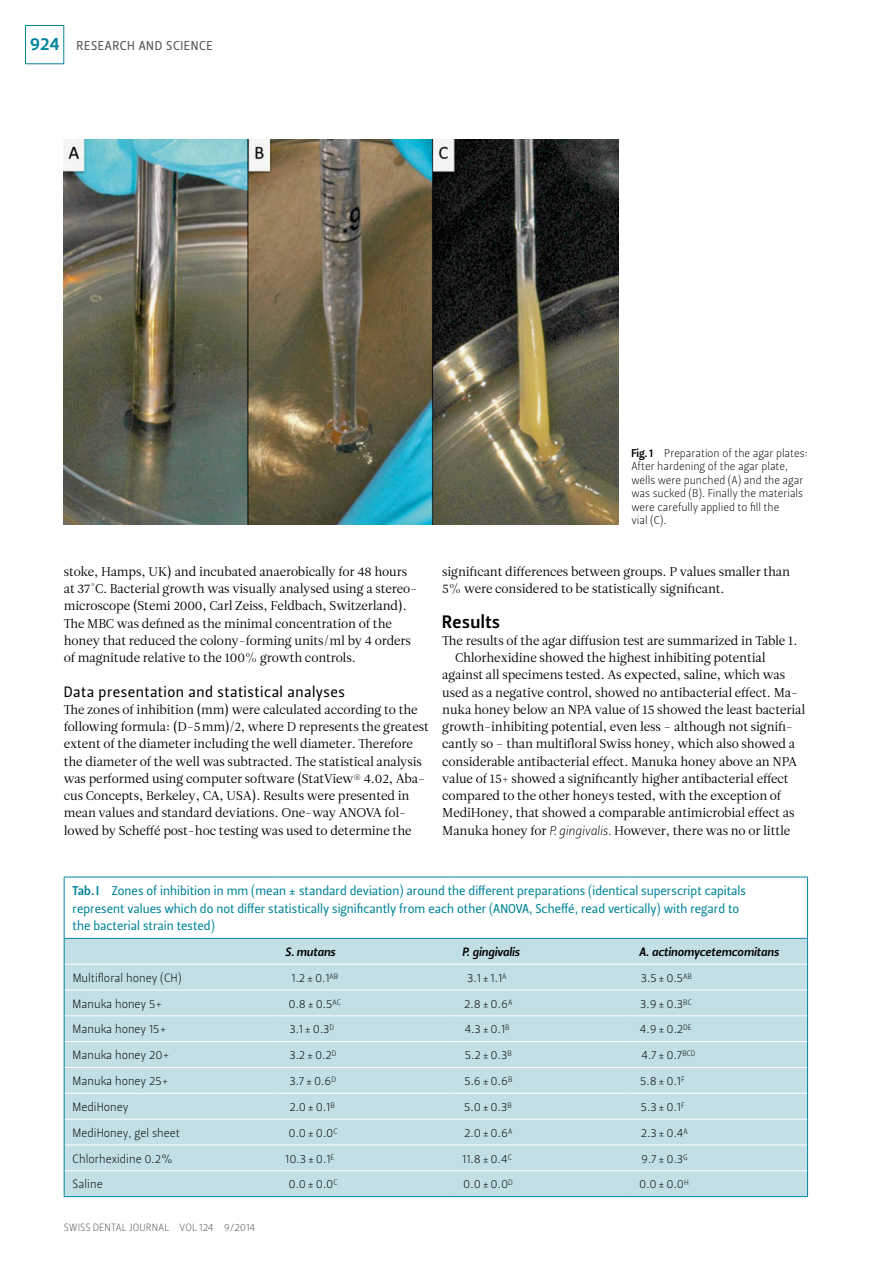
<style>
.page{position:relative;width:893px;height:1263px;background:#fff}
.page>*{position:absolute;margin:0;border:0;box-sizing:border-box;transform-origin:0 0}
.t1{font:18px "Leitura Sans Grot 3";letter-spacing:.03em;color:#000}
.t2{font:15px "Leitura Sans Grot 2";letter-spacing:.03em;color:#000}
.t3{font:12.75px/17.2px "Leitura Roman 1";letter-spacing:-.01em;color:#000}
.t4{font:12.75px/17.2px "Leitura Sans Grot 2";color:#00859a}
.t5{font:12.75px "Leitura Sans Grot 2";letter-spacing:.045em;color:#565655}
.t6{font:12px "Leitura Sans Grot 1";color:#000}
.t7{font:12px "Leitura Sans Italic 3";color:#000}
.t8{font:11.25px/13.5px "Leitura Sans Grot 1";color:#000}
.t9{font:10.5px "Leitura Sans Grot 1";letter-spacing:.02em;color:#565655}
.s1{font-family:"Leitura Sans Grot 3";font-size:18px;color:#00859a}
.s2{font-family:"Leitura Sans Grot 3"}
.s3{font-family:"Leitura Sans Italic 1"}
</style>
<div class="page">
<div style="left:25px;top:25px;width:39px;height:39px;border:1px solid #00859a"></div>
<img style="left:64px;top:140px;width:555px;height:384px">
<div style="left:65px;top:939px;width:742px;height:257px;background:#c2dfe6"></div>
<hr style="left:65px;top:964px;width:212px;height:1px;background:#fff">
<hr style="left:277px;top:964px;width:177px;height:1px;background:#fff">
<hr style="left:454px;top:964px;width:177px;height:1px;background:#fff">
<hr style="left:631px;top:964px;width:176px;height:1px;background:#fff">
<hr style="left:65px;top:990px;width:212px;height:1px;background:#fff">
<hr style="left:277px;top:990px;width:177px;height:1px;background:#fff">
<hr style="left:454px;top:990px;width:177px;height:1px;background:#fff">
<hr style="left:631px;top:990px;width:176px;height:1px;background:#fff">
<hr style="left:65px;top:1015px;width:212px;height:1px;background:#fff">
<hr style="left:277px;top:1015px;width:177px;height:1px;background:#fff">
<hr style="left:454px;top:1015px;width:177px;height:1px;background:#fff">
<hr style="left:631px;top:1015px;width:176px;height:1px;background:#fff">
<hr style="left:65px;top:1041px;width:212px;height:1px;background:#fff">
<hr style="left:277px;top:1041px;width:177px;height:1px;background:#fff">
<hr style="left:454px;top:1041px;width:177px;height:1px;background:#fff">
<hr style="left:631px;top:1041px;width:176px;height:1px;background:#fff">
<hr style="left:65px;top:1067px;width:212px;height:1px;background:#fff">
<hr style="left:277px;top:1067px;width:177px;height:1px;background:#fff">
<hr style="left:454px;top:1067px;width:177px;height:1px;background:#fff">
<hr style="left:631px;top:1067px;width:176px;height:1px;background:#fff">
<hr style="left:65px;top:1093px;width:212px;height:1px;background:#fff">
<hr style="left:277px;top:1093px;width:177px;height:1px;background:#fff">
<hr style="left:454px;top:1093px;width:177px;height:1px;background:#fff">
<hr style="left:631px;top:1093px;width:176px;height:1px;background:#fff">
<hr style="left:65px;top:1119px;width:212px;height:1px;background:#fff">
<hr style="left:277px;top:1119px;width:177px;height:1px;background:#fff">
<hr style="left:454px;top:1119px;width:177px;height:1px;background:#fff">
<hr style="left:631px;top:1119px;width:176px;height:1px;background:#fff">
<hr style="left:65px;top:1144px;width:212px;height:1px;background:#fff">
<hr style="left:277px;top:1144px;width:177px;height:1px;background:#fff">
<hr style="left:454px;top:1144px;width:177px;height:1px;background:#fff">
<hr style="left:631px;top:1144px;width:176px;height:1px;background:#fff">
<hr style="left:65px;top:1170px;width:212px;height:1px;background:#fff">
<hr style="left:277px;top:1170px;width:177px;height:1px;background:#fff">
<hr style="left:454px;top:1170px;width:177px;height:1px;background:#fff">
<hr style="left:631px;top:1170px;width:176px;height:1px;background:#fff">
<svg style="left:64px;top:939px;width:1px;height:257px"></svg>
<svg style="left:807px;top:939px;width:1px;height:257px"></svg>
<hr style="left:64px;top:1196px;width:213px;height:1px;background:#00859a">
<hr style="left:277px;top:1196px;width:177px;height:1px;background:#00859a">
<hr style="left:454px;top:1196px;width:177px;height:1px;background:#00859a">
<hr style="left:631px;top:1196px;width:177px;height:1px;background:#00859a">
<hr style="left:64px;top:877px;width:213px;height:1px;background:#00859a">
<hr style="left:64px;top:877px;width:1px;height:61px;background:#00859a">
<hr style="left:277px;top:877px;width:177px;height:1px;background:#00859a">
<hr style="left:454px;top:877px;width:177px;height:1px;background:#00859a">
<hr style="left:631px;top:877px;width:177px;height:1px;background:#00859a">
<hr style="left:807px;top:877px;width:1px;height:61px;background:#00859a">
<hr style="left:64px;top:938px;width:213px;height:1px;background:#00859a">
<hr style="left:277px;top:938px;width:177px;height:1px;background:#00859a">
<hr style="left:454px;top:938px;width:177px;height:1px;background:#00859a">
<hr style="left:631px;top:938px;width:177px;height:1px;background:#00859a">
<p class="t5" style="left:30px;top:38px;width:185px"><span class="s1">924</span> RESEARCH AND SCIENCE</p>
<p class="t8" style="left:631px;top:446px;width:178px"><span class="s2">Fig.1</span> Preparation of the agar plates:<br>After hardening of the agar plate, wells were punched (A) and the agar was sucked (B). Finally the materials were carefully applied to fill the<br>vial (C).</p>
<p class="t3" style="left:64px;top:563px;width:355px">stoke, Hamps, UK) and incubated anaerobically for 48 hours at 37°C. Bacterial growth was visually analysed using a stereo&shy;microscope (Stemi 2000, Carl Zeiss, Feldbach, Switzerland).<br>The MBC was defined as the minimal concentration of the honey that reduced the colony-forming units/ml by 4 orders of magnitude relative to the 100% growth controls.</p>
<p class="t2" style="left:64px;top:683px;width:283px">Data presentation and statistical analyses</p>
<p class="t3" style="left:64px;top:701px;width:367px">The zones of inhibition (mm) were calculated according to the following formula: (D-5mm)/2, where D represents the greatest extent of the diameter including the well diameter. Therefore the diameter of the well was subtracted. The statistical analysis was performed using computer software (StatView<sup>®</sup> 4.02, Aba&shy;cus Concepts, Berkeley, CA, USA). Results were presented in mean values and standard deviations. One-way ANOVA fol&shy;lowed by Scheffé post-hoc testing was used to determine the</p>
<p class="t3" style="left:442px;top:563px;width:349px">significant differences between groups. P values smaller than<br>5% were considered to be statistically significant.</p>
<h1 class="t1" style="left:442px;top:611px;width:59px">Results</h1>
<p class="t3" style="left:442px;top:632px;width:357px">The results of the agar diffusion test are summarized in Table 1.</p>
<p class="t3" style="left:455px;top:649px;width:312px">Chlorhexidine showed the highest inhibiting potential</p>
<p class="t3" style="left:442px;top:666px;width:344px">against all specimens tested. As expected, saline, which was</p>
<p class="t3" style="left:442px;top:684px;width:357px">used as a negative control, showed no antibacterial effect. Ma-</p>
<p class="t3" style="left:442px;top:701px;width:364px">nuka honey below an NPA value of 15 showed the least bacterial</p>
<p class="t3" style="left:442px;top:718px;width:352px">growth-inhibiting potential, even less – although not signifi-</p>
<p class="t3" style="left:442px;top:735px;width:354px">cantly so – than multifloral Swiss honey, which also showed a</p>
<p class="t3" style="left:442px;top:753px;width:356px">considerable antibacterial effect. Manuka honey above an NPA</p>
<p class="t3" style="left:442px;top:770px;width:348px">value of 15+ showed a significantly higher antibacterial effect</p>
<p class="t3" style="left:442px;top:787px;width:341px">compared to the other honeys tested, with the exception of</p>
<p class="t3" style="left:442px;top:804px;width:354px">MediHoney, that showed a comparable antimicrobial effect as</p>
<p class="t3" style="left:442px;top:822px;width:350px">Manuka honey for <span class="s3">P. gingivalis.</span> However, there was no or little</p>
<p class="t4" style="left:73px;top:882px;width:675px"><span class="s2">Tab.I</span> Zones of inhibition in mm (mean ± standard deviation) around the different preparations (identical superscript capitals represent values which do not differ statistically significantly from each other (ANOVA, Scheffé, read vertically) with regard to the bacterial strain tested)</p>
<p class="t7" style="left:285px;top:945px;width:52px">S. mutans</p>
<p class="t7" style="left:462px;top:945px;width:59px">P. gingivalis</p>
<p class="t7" style="left:639px;top:945px;width:141px">A. actinomycetemcomitans</p>
<p class="t6" style="left:73px;top:970px;width:111px">Multifloral honey (CH)</p>
<p class="t6" style="left:292px;top:970px;width:48px">1.2±0.1<sup>AB</sup></p>
<p class="t6" style="left:467px;top:970px;width:41px">3.1±1.1<sup>A</sup></p>
<p class="t6" style="left:641px;top:970px;width:53px">3.5±0.5<sup>AB</sup></p>
<p class="t6" style="left:73px;top:996px;width:91px">Manuka honey 5+</p>
<p class="t6" style="left:288px;top:996px;width:54px">0.8±0.5<sup>AC</sup></p>
<p class="t6" style="left:464px;top:996px;width:50px">2.8±0.6<sup>A</sup></p>
<p class="t6" style="left:640px;top:996px;width:53px">3.9±0.3<sup>BC</sup></p>
<p class="t6" style="left:73px;top:1022px;width:95px">Manuka honey 15+</p>
<p class="t6" style="left:289px;top:1022px;width:46px">3.1±0.3<sup>D</sup></p>
<p class="t6" style="left:465px;top:1022px;width:46px">4.3±0.1<sup>B</sup></p>
<p class="t6" style="left:640px;top:1022px;width:53px">4.9±0.2<sup>DE</sup></p>
<p class="t6" style="left:73px;top:1048px;width:98px">Manuka honey 20+</p>
<p class="t6" style="left:289px;top:1048px;width:49px">3.2±0.2<sup>D</sup></p>
<p class="t6" style="left:465px;top:1048px;width:48px">5.2±0.3<sup>B</sup></p>
<p class="t6" style="left:641px;top:1048px;width:56px">4.7±0.7<sup>BCD</sup></p>
<p class="t6" style="left:73px;top:1074px;width:97px">Manuka honey 25+</p>
<p class="t6" style="left:289px;top:1074px;width:48px">3.7±0.6<sup>D</sup></p>
<p class="t6" style="left:464px;top:1074px;width:50px">5.6±0.6<sup>B</sup></p>
<p class="t6" style="left:640px;top:1074px;width:46px">5.8±0.1<sup>F</sup></p>
<p class="t6" style="left:73px;top:1100px;width:57px">MediHoney</p>
<p class="t6" style="left:289px;top:1100px;width:47px">2.0±0.1<sup>B</sup></p>
<p class="t6" style="left:464px;top:1100px;width:49px">5.0±0.3<sup>B</sup></p>
<p class="t6" style="left:641px;top:1100px;width:45px">5.3±0.1<sup>F</sup></p>
<p class="t6" style="left:73px;top:1125px;width:109px">MediHoney, gel sheet</p>
<p class="t6" style="left:288px;top:1125px;width:51px">0.0±0.0<sup>C</sup></p>
<p class="t6" style="left:464px;top:1125px;width:50px">2.0±0.6<sup>A</sup></p>
<p class="t6" style="left:641px;top:1125px;width:49px">2.3±0.4<sup>A</sup></p>
<p class="t6" style="left:73px;top:1151px;width:102px">Chlorhexidine 0.2%</p>
<p class="t6" style="left:285px;top:1151px;width:51px">10.3±0.1<sup>E</sup></p>
<p class="t6" style="left:462px;top:1151px;width:51px">11.8±0.4<sup>C</sup></p>
<p class="t6" style="left:641px;top:1151px;width:48px">9.7±0.3<sup>G</sup></p>
<p class="t6" style="left:73px;top:1177px;width:31px">Saline</p>
<p class="t6" style="left:288px;top:1177px;width:51px">0.0±0.0<sup>C</sup></p>
<p class="t6" style="left:463px;top:1177px;width:51px">0.0±0.0<sup>D</sup></p>
<p class="t6" style="left:639px;top:1177px;width:51px">0.0±0.0<sup>H</sup></p>
<p class="t9" style="left:64px;top:1222px;width:193px">SWISS DENTAL JOURNAL VOL 124 9/2014</p>
</div>
